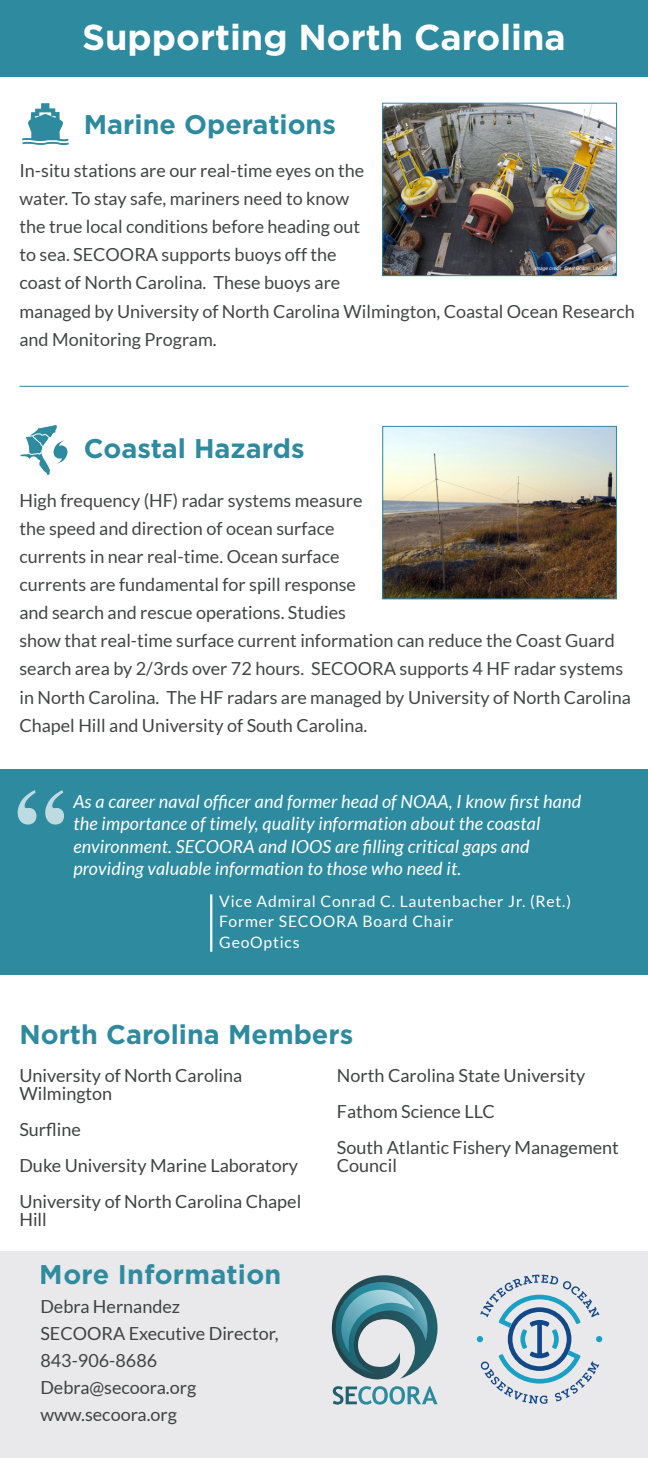
<style>
.page{position:relative;width:648px;height:1458px;background:#fff}
.page>*{position:absolute;margin:0;border:0;box-sizing:border-box;transform-origin:0 0}
.t1{font:700 102.38px "Times";color:#fff}
.t2{font:700 36px "Gotham";color:#fff}
.t3{font:700 27px "Gotham";color:#2e8a9f}
.t4{font:18px/28.1px "Lato";color:#414242}
.t5{font:italic 18px/22.5px "Lato";letter-spacing:.01em;color:#fff}
.t6{font:15.75px "Lato";letter-spacing:.05em;color:#fff}
.t7{font:italic 4.95px "Helvetica";color:#fff}
</style>
<div class="page">
<div style="left:0;top:770px;width:648px;height:205px;background:#2e8a9f"></div>
<div style="left:0;top:0;width:648px;height:77px;background:#2e8a9f"></div>
<div style="left:0;top:1251px;width:648px;height:207px;background:#e9e9eb"></div>
<svg style="left:477px;top:1275px;width:125px;height:129px"></svg>
<svg style="left:331px;top:1275px;width:107px;height:105px"></svg>
<svg style="left:333px;top:1386px;width:105px;height:19px"></svg>
<svg style="left:20px;top:424px;width:48px;height:51px"></svg>
<svg style="left:22px;top:104px;width:47px;height:42px"></svg>
<img style="left:384px;top:105px;width:231px;height:169px">
<div style="left:382px;top:103px;width:235px;height:173px;border:1px solid #2e8a9f"></div>
<img style="left:384px;top:428px;width:231px;height:169px">
<div style="left:382px;top:426px;width:235px;height:173px;border:1px solid #2e8a9f"></div>
<hr style="left:210px;top:894px;width:2px;height:58px;background:#fff">
<hr style="left:19px;top:386px;width:610px;height:1px;background:#2e8a9f">
<p class="t2" style="left:82px;top:17px;width:485px">Supporting North Carolina</p>
<p class="t3" style="left:84px;top:109px;width:254px">Marine Operations</p>
<p class="t4" style="left:19px;top:156px;width:617px">In-situ stations are our real-time eyes on the<br>water. To stay safe, mariners need to know<br>the true local conditions before heading out<br>to sea. SECOORA supports buoys off the<br>coast of North Carolina. These buoys are<br>managed by University of North Carolina Wilmington, Coastal Ocean Research and Monitoring Program.</p>
<p class="t7" style="left:534px;top:265px;width:75px">Image credit: Brett Bolton, UNCW</p>
<p class="t3" style="left:84px;top:433px;width:222px">Coastal Hazards</p>
<p class="t4" style="left:19px;top:486px;width:613px">High frequency (HF) radar systems measure<br>the speed and direction of ocean surface<br>currents in near real-time. Ocean surface<br>currents are fundamental for spill response<br>and search and rescue operations. Studies<br>show that real-time surface current information can reduce the Coast Guard search area by 2/3rds over 72 hours. SECOORA supports 4 HF radar systems in North Carolina. The HF radars are managed by University of North Carolina Chapel Hill and University of South Carolina.</p>
<h1 class="t1" style="left:14px;top:728px;width:53px">“</h1>
<p class="t5" style="left:73px;top:791px;width:509px">As a career naval officer and former head of NOAA, I know first hand the importance of timely, quality information about the coastal environment. SECOORA and IOOS are filling critical gaps and providing valuable information to those who need it.</p>
<p class="t6" style="left:219px;top:893px;width:353px">Vice Admiral Conrad C. Lautenbacher Jr. (Ret.)</p>
<p class="t6" style="left:219px;top:913px;width:236px">Former SECOORA Board Chair</p>
<p class="t6" style="left:219px;top:933px;width:82px">GeoOptics</p>
<p class="t3" style="left:19px;top:1019px;width:335px">North Carolina Members</p>
<p class="t4" style="left:19px;top:1066px;width:224px;line-height:18px">University of North Carolina<br>Wilmington</p>
<p class="t4" style="left:19px;top:1115px;width:63px">Surfline</p>
<p class="t4" style="left:19px;top:1151px;width:280px">Duke University Marine Laboratory</p>
<p class="t4" style="left:19px;top:1192px;width:283px;line-height:18px">University of North Carolina Chapel<br>Hill</p>
<h3 class="t3" style="left:40px;top:1259px;width:243px">More Information</h3>
<p class="t4" style="left:40px;top:1292px;width:141px">Debra Hernandez</p>
<p class="t4" style="left:40px;top:1319px;width:240px">SECOORA Executive Director,</p>
<p class="t4" style="left:40px;top:1346px;width:118px">843-906-8686</p>
<p class="t4" style="left:40px;top:1373px;width:157px">Debra@secoora.org</p>
<p class="t4" style="left:40px;top:1400px;width:138px">www.secoora.org</p>
<p class="t4" style="left:337px;top:1061px;width:250px">North Carolina State University</p>
<p class="t4" style="left:337px;top:1097px;width:159px">Fathom Science LLC</p>
<p class="t4" style="left:337px;top:1133px;width:284px">South Atlantic Fishery Management</p>
<p class="t4" style="left:337px;top:1151px;width:61px">Council</p>
</div>
